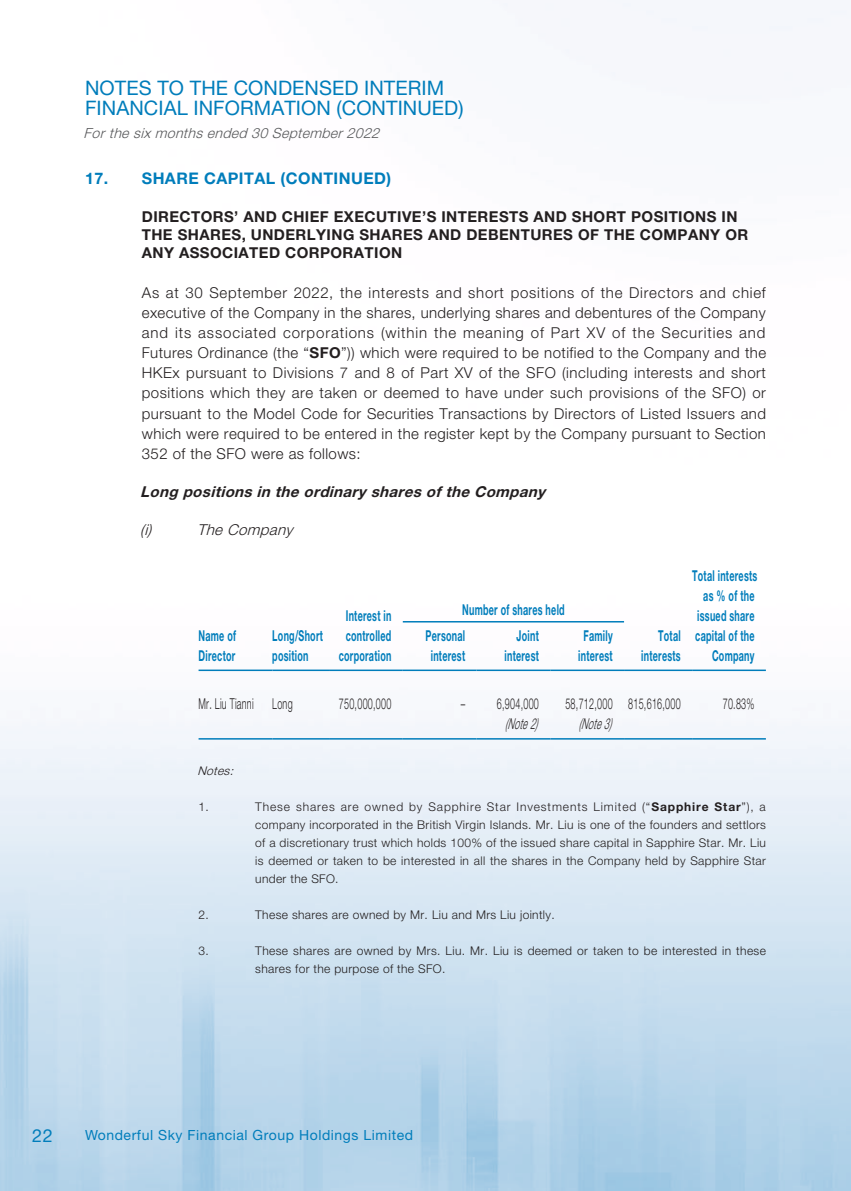
<style>
.page{position:relative;width:851px;height:1191px;background:#fff}
.page>*{position:absolute;margin:0;border:0;box-sizing:border-box;transform-origin:0 0}
.t1{font:20px/20px "Helvetica Neue LT Std";letter-spacing:.005em;color:#007dbb}
.t2{font:18px "Helvetica Neue LT Std";color:#007dbb}
.t3{font:700 16px "Helvetica Neue LT Std";letter-spacing:.03em;color:#007dbb}
.t4{font:300 15px/20px "Helvetica Neue LT Std";letter-spacing:.03em;color:#231f20;text-align:justify}
.t5{font:700 15px/20px "Helvetica Neue LT Std";letter-spacing:.03em;color:#007dbb;text-align:center;scale:.6 1}
.t6{font:700 15px/18px "Helvetica Neue LT Std";letter-spacing:.03em;color:#231f20}
.t7{font:300 15px "Helvetica Neue LT Std";letter-spacing:.03em;color:#231f20;scale:.6 1}
.t8{font:italic 700 15px "Helvetica Neue LT Std";color:#231f20}
.t9{font:italic 300 15px "Helvetica Neue LT Std";color:#231f20;scale:.6 1}
.t10{font:italic 300 15px "Helvetica Neue LT Std";color:#231f20}
.t11{font:14px "Helvetica Neue LT Std";letter-spacing:.04em;color:#007dbb}
.t12{font:italic 300 14px "Helvetica Neue LT Std";color:#57585a}
.t13{font:300 12px/18px "Helvetica Neue LT Std";letter-spacing:.03em;color:#231f20;text-align:justify}
.t14{font:italic 300 12px "Helvetica Neue LT Std";color:#231f20}
.s1{font-weight:700}
</style>
<div class="page">
<img style="left:0;top:3px;width:850px;height:1188px">
<hr style="left:403px;top:621px;width:221px;height:1px;background:#007dbb">
<hr style="left:198px;top:669px;width:74px;height:2px;background:#007dbb">
<hr style="left:272px;top:669px;width:57px;height:2px;background:#007dbb">
<hr style="left:329px;top:669px;width:74px;height:2px;background:#007dbb">
<hr style="left:403px;top:669px;width:73px;height:2px;background:#007dbb">
<hr style="left:476px;top:669px;width:74px;height:2px;background:#007dbb">
<hr style="left:550px;top:669px;width:74px;height:2px;background:#007dbb">
<hr style="left:624px;top:669px;width:68px;height:2px;background:#007dbb">
<hr style="left:692px;top:669px;width:73px;height:2px;background:#007dbb">
<hr style="left:198px;top:738px;width:74px;height:1px;background:#007dbb">
<hr style="left:272px;top:738px;width:57px;height:1px;background:#007dbb">
<hr style="left:329px;top:738px;width:74px;height:1px;background:#007dbb">
<hr style="left:403px;top:738px;width:73px;height:1px;background:#007dbb">
<hr style="left:476px;top:738px;width:74px;height:1px;background:#007dbb">
<hr style="left:550px;top:738px;width:74px;height:1px;background:#007dbb">
<hr style="left:624px;top:738px;width:68px;height:1px;background:#007dbb">
<hr style="left:692px;top:738px;width:73px;height:1px;background:#007dbb">
<h1 class="t1" style="left:85px;top:77px;width:380px">NOTES TO THE CONDENSED INTERIM<br>FINANCIAL INFORMATION (CONTINUED)</h1>
<p class="t12" style="left:84px;top:124px;width:301px">Forthe sixmonthsended 30 September2022</p>
<p class="t3" style="left:85px;top:169px;width:307px">17. SHARE CAPITAL (CONTINUED)</p>
<p class="t6" style="left:142px;top:208px;width:608px">DIRECTORS’ AND CHIEF EXECUTIVE’S INTERESTS AND SHORT POSITIONS IN<br>THE SHARES, UNDERLYING SHARES AND DEBENTURES OF THE COMPANY OR<br>ANY ASSOCIATED CORPORATION</p>
<p class="t4" style="left:142px;top:283px;width:625px">As at 30 September 2022, the interests and short positions of the Directors and chief executive of the Company in the shares, underlying shares and debentures of the Company and its associated corporations (within the meaning of Part XV of the Securities and Futures Ordinance (the “<span class="s1">SFO</span>”)) which were required to be notified to the Company and the HKEx pursuant to Divisions 7 and 8 of Part XV of the SFO (including interests and short positions which they are taken or deemed to have under such provisions of the SFO) or pursuant to the Model Code for Securities Transactions by Directors of Listed Issuers and which were required to be entered in the register kept by the Company pursuant to Section 352 of the SFO were as follows:</p>
<p class="t8" style="left:140px;top:482px;width:406px">Long positions in the ordinary shares ofthe Company</p>
<p class="t10" style="left:140px;top:520px;width:13px">(i)</p>
<p class="t10" style="left:197px;top:520px;width:97px">The Company</p>
<p class="t5" style="left:198px;top:625px;width:64px;text-align:left">Name of<br>Director</p>
<p class="t5" style="left:272px;top:625px;width:86px;text-align:left">Long/Short position</p>
<p class="t5" style="left:339px;top:605px;width:89px">Interest in controlled corporation</p>
<p class="t5" style="left:462px;top:599px;width:172px">Number of shares held</p>
<p class="t5" style="left:425px;top:625px;width:67px">Personal interest</p>
<p class="t5" style="left:504px;top:625px;width:59px;text-align:right">Joint interest</p>
<p class="t5" style="left:578px;top:625px;width:59px">Family interest</p>
<p class="t7" style="left:198px;top:694px;width:158px">Mr. Liu Tianni Long</p>
<p class="t7" style="left:339px;top:694px;width:89px">750,000,000</p>
<p class="t7" style="left:460px;top:694px;width:132px">– 6,904,000</p>
<p class="t9" style="left:505px;top:714px;width:59px">(Note2)</p>
<p class="t7" style="left:565px;top:694px;width:80px">58,712,000</p>
<p class="t9" style="left:578px;top:714px;width:59px">(Note3)</p>
<p class="t5" style="left:641px;top:625px;width:67px;text-align:right">Total interests</p>
<p class="t5" style="left:692px;top:565px;width:110px;text-align:right">Total interests as % of the issued share capital of the<br>Company</p>
<p class="t7" style="left:628px;top:694px;width:89px">815,616,000</p>
<p class="t7" style="left:722px;top:694px;width:54px">70.83%</p>
<p class="t14" style="left:197px;top:763px;width:41px">Notes:</p>
<p class="t13" style="left:198px;top:797px;width:12px">1.</p>
<p class="t13" style="left:255px;top:797px;width:512px">These shares are owned by Sapphire Star Investments Limited (“<span class="s1">Sapphire Star</span>”), a company incorporated in the British Virgin Islands. Mr. Liu is one of the founders and settlors of a discretionary trust which holds 100% of the issued share capital in Sapphire Star. Mr. Liu is deemed or taken to be interested in all the shares in the Company held by Sapphire Star under the SFO.</p>
<p class="t13" style="left:198px;top:905px;width:12px">2.</p>
<p class="t13" style="left:255px;top:905px;width:301px">These shares are owned by Mr. Liu and Mrs Liu jointly.</p>
<p class="t13" style="left:198px;top:941px;width:12px">3.</p>
<p class="t13" style="left:255px;top:941px;width:512px">These shares are owned by Mrs. Liu. Mr. Liu is deemed or taken to be interested in these shares for the purpose of the SFO.</p>
<p class="t2" style="left:32px;top:1124px;width:22px">22</p>
<p class="t11" style="left:85px;top:1127px;width:329px">Wonderful Sky Financial Group Holdings Limited</p>
</div>
